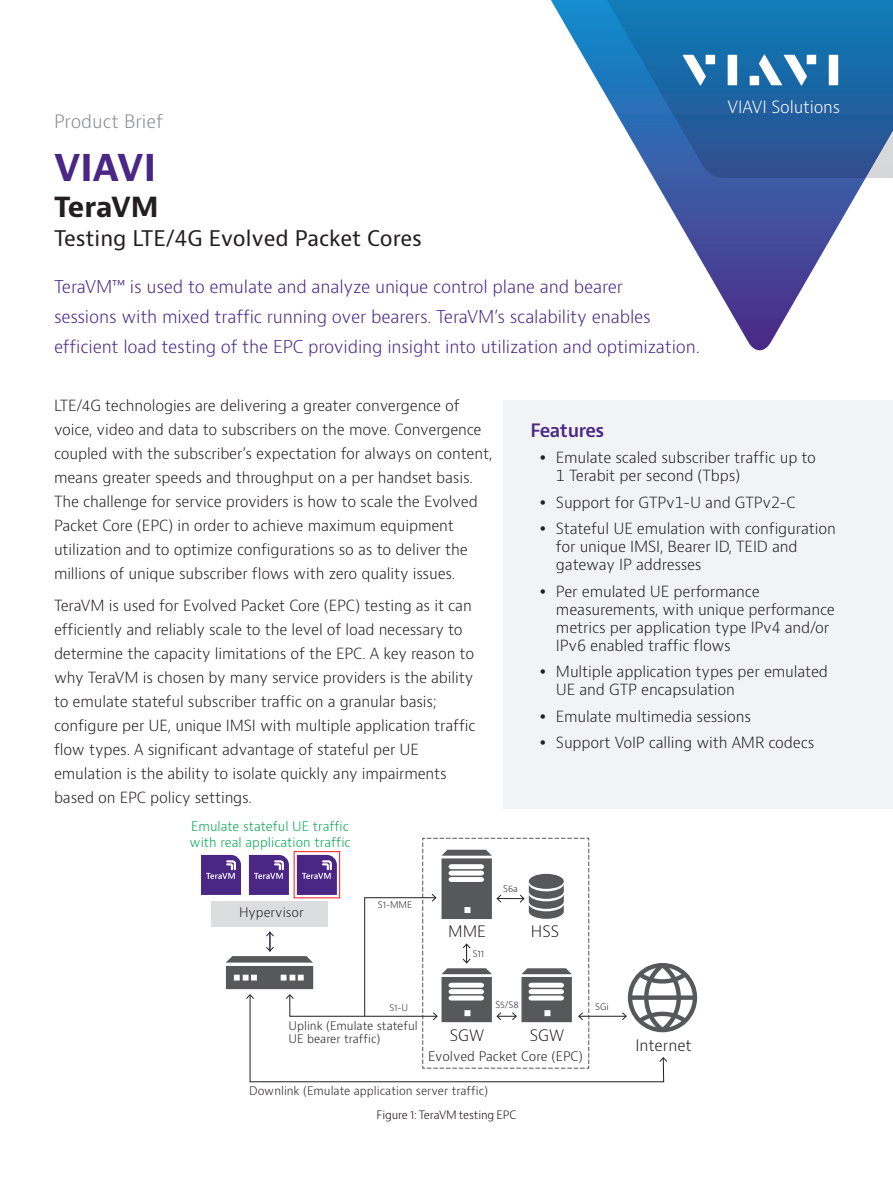
<style>
.page{position:relative;width:893px;height:1191px;background:#fff}
.page>*{position:absolute;margin:0;border:0;box-sizing:border-box;transform-origin:0 0}
.t1{font:700 36px "Bernino Sans";color:#4a2785}
.t2{font:700 27px "Bernino Sans";letter-spacing:-.01em;color:#231f20}
.t3{font:21px "Bernino Sans";letter-spacing:-.005em;color:#231f20}
.t4{font:300 18px "Bernino Sans";color:#87898c}
.t5{font:600 18px "Bernino Sans";letter-spacing:-.025em;color:#4a2785}
.t6{font:300 17.25px/30px "Bernino Sans";letter-spacing:-.01em;color:#4a2785}
.t7{font:300 16.5px "Bernino Sans";letter-spacing:-.01em;color:#fff}
.t8{font:300 15.45px "Bernino Sans";color:#231f20}
.t9{font:300 15px/24px "Bernino Sans";letter-spacing:-.01em;color:#231f20}
.t10{font:300 12.9px/15.5px "Bernino Sans";color:#00a54f}
.t11{font:300 12.9px "Bernino Sans";color:#231f20}
.t12{font:300 11.55px/13.8px "Bernino Sans";color:#231f20}
.t13{font:300 11.25px "Bernino Sans";letter-spacing:-.01em;color:#110a0c}
.t14{font:300 9px "Bernino Sans";color:#231f20}
</style>
<div class="page">
<svg style="left:653px;top:178px;width:213px;height:172px"></svg>
<svg style="left:551px;top:0;width:342px;height:178px"></svg>
<svg style="left:682px;top:55px;width:24px;height:31px"></svg>
<div style="left:706px;top:55px;width:9px;height:9px;background:#fff"></div>
<div style="left:728px;top:55px;width:9px;height:30px;background:#fff"></div>
<div style="left:807px;top:55px;width:9px;height:9px;background:#fff"></div>
<div style="left:829px;top:55px;width:9px;height:30px;background:#fff"></div>
<svg style="left:759px;top:54px;width:48px;height:32px"></svg>
<div style="left:750px;top:76px;width:9px;height:9px;background:#fff"></div>
<div style="left:504px;top:400px;width:389px;height:408px;background:#f2f3f4"></div>
<svg style="left:201px;top:837px;width:496px;height:245px"></svg>
<p class="t4" style="left:54px;top:110px;width:111px">Product Brief</p>
<h1 class="t1" style="left:54px;top:145px;width:104px">VIAVI</h1>
<h2 class="t2" style="left:54px;top:190px;width:106px">TeraVM</h2>
<h3 class="t3" style="left:54px;top:224px;width:369px">Testing LTE/4G Evolved Packet Cores</h3>
<p class="t6" style="left:54px;top:272px;width:647px">TeraVM™ is used to emulate and analyze unique control plane and bearer<br>sessions with mixed traffic running over bearers. TeraVM’s scalability enables efficient load testing of the EPC providing insight into utilization and optimization.</p>
<p class="t7" style="left:728px;top:96px;width:114px">VIAVI Solutions</p>
<p class="t9" style="left:54px;top:393px;width:440px">LTE/4G technologies are delivering a greater convergence of voice, video and data to subscribers on the move. Convergence coupled with the subscriber’s expectation for always on content, means greater speeds and throughput on a per handset basis.<br>The challenge for service providers is how to scale the Evolved Packet Core (EPC) in order to achieve maximum equipment utilization and to optimize configurations so as to deliver the millions of unique subscriber flows with zero quality issues.</p>
<p class="t9" style="left:54px;top:594px;width:423px">TeraVM is used for Evolved Packet Core (EPC) testing as it can efficiently and reliably scale to the level of load necessary to determine the capacity limitations of the EPC. A key reason to why TeraVM is chosen by many service providers is the ability to emulate stateful subscriber traffic on a granular basis; configure per UE, unique IMSI with multiple application traffic flow types. A significant advantage of stateful per UE emulation is the ability to isolate quickly any impairments based on EPC policy settings.</p>
<p class="t10" style="left:190px;top:819px;width:163px">Emulate stateful UE traffic with real application traffic</p>
<p class="t11" style="left:239px;top:904px;width:66px">Hypervisor</p>
<p class="t14" style="left:378px;top:899px;width:36px">S1-MME</p>
<p class="t8" style="left:448px;top:921px;width:39px">MME</p>
<p class="t14" style="left:473px;top:948px;width:13px">S11</p>
<p class="t14" style="left:503px;top:882px;width:16px">S6a</p>
<p class="t5" style="left:530px;top:418px;width:75px">Features</p>
<p class="t9" style="left:556px;top:449px;width:262px;line-height:18px">Emulate scaled subscriber traffic up to<br>1 Terabit per second (Tbps)</p>
<p class="t9" style="left:556px;top:489px;width:281px;line-height:26.5px">Support for GTPv1-U and GTPv2-C<br>Stateful UE emulation with configuration</p>
<p class="t9" style="left:556px;top:538px;width:243px;line-height:18px">for unique IMSI, Bearer ID, TEID and gateway IP addresses</p>
<p class="t9" style="left:556px;top:582px;width:280px;line-height:18px">Per emulated UE performance measurements, with unique performance metrics per application type IPv4 and/or IPv6 enabled traffic flows</p>
<p class="t9" style="left:556px;top:663px;width:274px;line-height:18px">Multiple application types per emulated<br>UE and GTP encapsulation</p>
<p class="t9" style="left:556px;top:703px;width:260px;line-height:26.5px">Emulate multimedia sessions<br>Support VoIP calling with AMR codecs</p>
<p class="t8" style="left:531px;top:921px;width:30px">HSS</p>
<p class="t14" style="left:390px;top:1001px;width:20px">S1-U</p>
<p class="t14" style="left:495px;top:999px;width:25px">S5/S8</p>
<p class="t14" style="left:595px;top:1001px;width:15px">SGi</p>
<p class="t12" style="left:289px;top:1018px;width:131px">Uplink (Emulate stateful<br>UE bearer traffic)</p>
<p class="t8" style="left:450px;top:1024px;width:36px">SGW</p>
<p class="t8" style="left:530px;top:1024px;width:36px">SGW</p>
<p class="t11" style="left:428px;top:1047px;width:156px">Evolved Packet Core (EPC)</p>
<p class="t12" style="left:249px;top:1084px;width:240px">Downlink (Emulate application server traffic)</p>
<p class="t13" style="left:377px;top:1107px;width:141px">Figure 1: TeraVM testing EPC</p>
<p class="t8" style="left:635px;top:1035px;width:58px">Internet</p>
</div>
